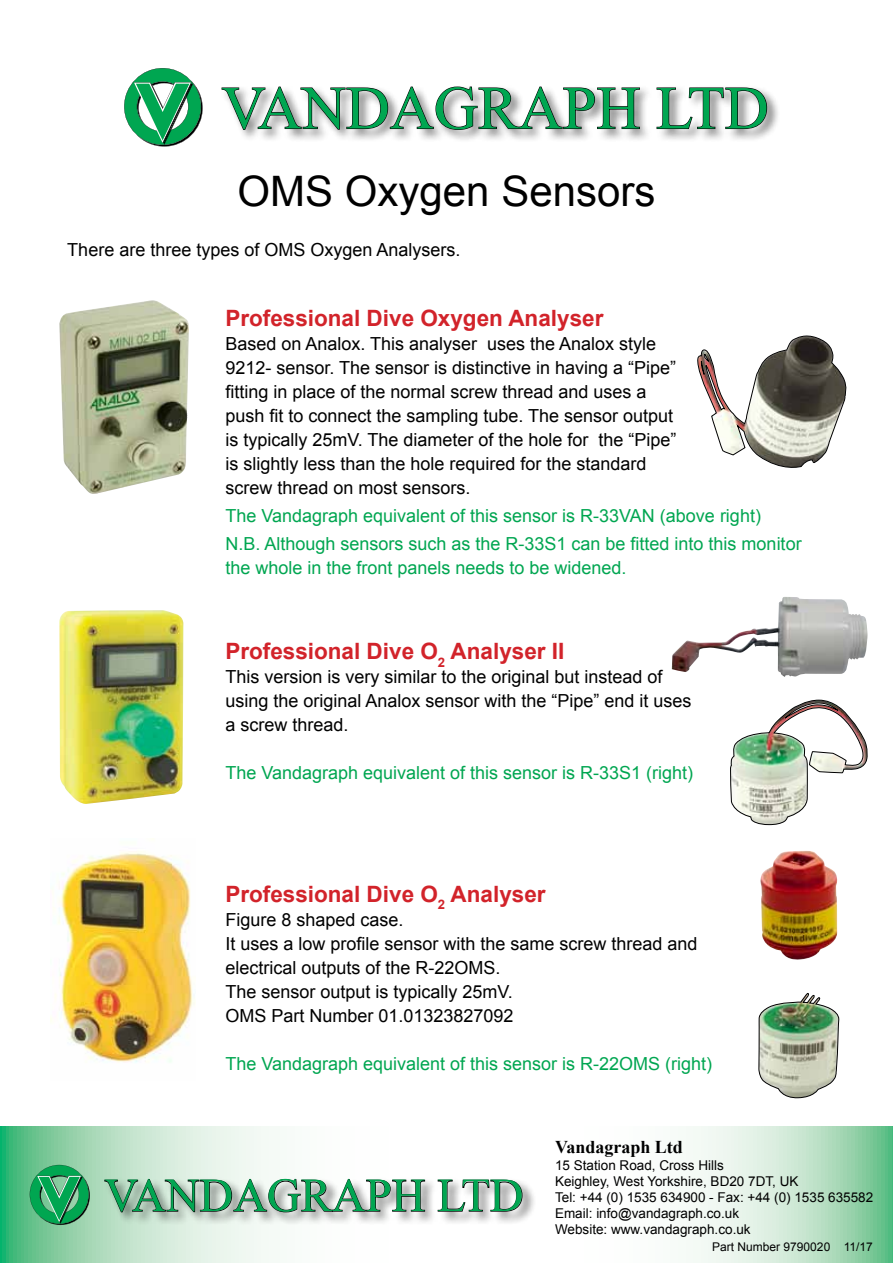
<style>
.page{position:relative;width:893px;height:1263px;background:#fff}
.page>*{position:absolute;margin:0;border:0;box-sizing:border-box;transform-origin:0 0}
.t1{font:61.05px "Times New Roman";color:#00a651}
.t2{font:46.8px "Times New Roman";color:#00a651}
.t3{font:42px "Arial";color:#000}
.t4{font:700 22.5px "Arial";color:#d2232a}
.t5{font:18px/24px "Arial";color:#000}
.t6{font:18px/28.5px "Arial";color:#00a651}
.t7{font:700 18px "Times New Roman";color:#000}
.t8{font:13.5px/16.2px "Arial";color:#000}
.t9{font:12px "Arial";color:#000}
</style>
<div class="page">
<svg style="left:0;top:1127px;width:893px;height:136px"></svg>
<div style="left:103px;top:1177px;width:434px;height:49px;background:#000;opacity:.5"></div>
<svg style="left:104px;top:1178px;width:321px;height:35px;background:#a9b1ab"></svg>
<svg style="left:437px;top:1179px;width:86px;height:33px"></svg>
<svg style="left:30px;top:1165px;width:60px;height:60px;background:#37a96c"></svg>
<div style="left:220px;top:85px;width:561px;height:58px;background:#000;opacity:.5"></div>
<svg style="left:221px;top:86px;width:420px;height:45px"></svg>
<svg style="left:656px;top:87px;width:112px;height:43px"></svg>
<svg style="left:124px;top:68px;width:79px;height:79px"></svg>
<img style="left:59px;top:300px;width:130px;height:194px">
<img style="left:59px;top:610px;width:125px;height:194px">
<img style="left:51px;top:851px;width:144px;height:212px">
<svg style="left:697px;top:335px;width:150px;height:133px"></svg>
<img style="left:730px;top:700px;width:138px;height:125px">
<img style="left:758px;top:993px;width:82px;height:105px">
<img style="left:760px;top:850px;width:77px;height:110px">
<img style="left:672px;top:597px;width:195px;height:80px">
<h1 class="t1" style="left:222px;top:67px;width:549px">VANDAGRAPH LTD</h1>
<h3 class="t3" style="left:238px;top:164px;width:419px">OMS Oxygen Sensors</h3>
<p class="t5" style="left:67px;top:238px;width:395px">There are three types of OMS Oxygen Analysers.</p>
<p class="t4" style="left:225px;top:303px;width:380px">Professional Dive Oxygen Analyser</p>
<p class="t5" style="left:225px;top:332px;width:453px">Based on Analox. This analyser uses the Analox style 9212- sensor. The sensor is distinctive in having a “Pipe” fitting in place of the normal screw thread and uses a push fit to connect the sampling tube. The sensor output is typically 25mV. The diameter of the hole for the “Pipe” is slightly less than the hole required for the standard screw thread on most sensors.</p>
<p class="t6" style="left:225px;top:501px;width:578px">The Vandagraph equivalent of this sensor is R-33VAN (above right)<br>N.B. Although sensors such as the R-33S1 can be fitted into this monitor</p>
<p class="t6" style="left:225px;top:554px;width:403px">the whole in the front panels needs to be widened.</p>
<p class="t4" style="left:225px;top:636px;width:341px">Professional Dive O<sub>2</sub> Analyser II</p>
<p class="t5" style="left:225px;top:665px;width:468px">This version is very similar to the original but instead of using the original Analox sensor with the “Pipe” end it uses a screw thread.</p>
<p class="t6" style="left:225px;top:759px;width:469px">The Vandagraph equivalent of this sensor is R-33S1 (right)</p>
<p class="t4" style="left:225px;top:879px;width:322px">Professional Dive O<sub>2</sub> Analyser</p>
<p class="t5" style="left:225px;top:907px;width:474px">Figure 8 shaped case.<br>It uses a low profile sensor with the same screw thread and electrical outputs of the R-22OMS.<br>The sensor output is typically 25mV.<br>OMS Part Number 01.01323827092</p>
<p class="t6" style="left:225px;top:1049px;width:488px">The Vandagraph equivalent of this sensor is R-22OMS (right)</p>
<h2 class="t2" style="left:104px;top:1164px;width:421px">VANDAGRAPH LTD</h2>
<p class="t7" style="left:555px;top:1135px;width:129px">Vandagraph Ltd</p>
<p class="t8" style="left:555px;top:1157px;width:320px">15 Station Road, Cross Hills<br>Keighley, West Yorkshire, BD20 7DT, UK<br>Tel: +44 (0) 1535 634900 - Fax: +44 (0) 1535 635582<br>Email: info@vandagraph.co.uk<br>Website: www.vandagraph.co.uk</p>
<p class="t9" style="left:712px;top:1239px;width:162px">Part Number 9790020 11/17</p>
</div>
